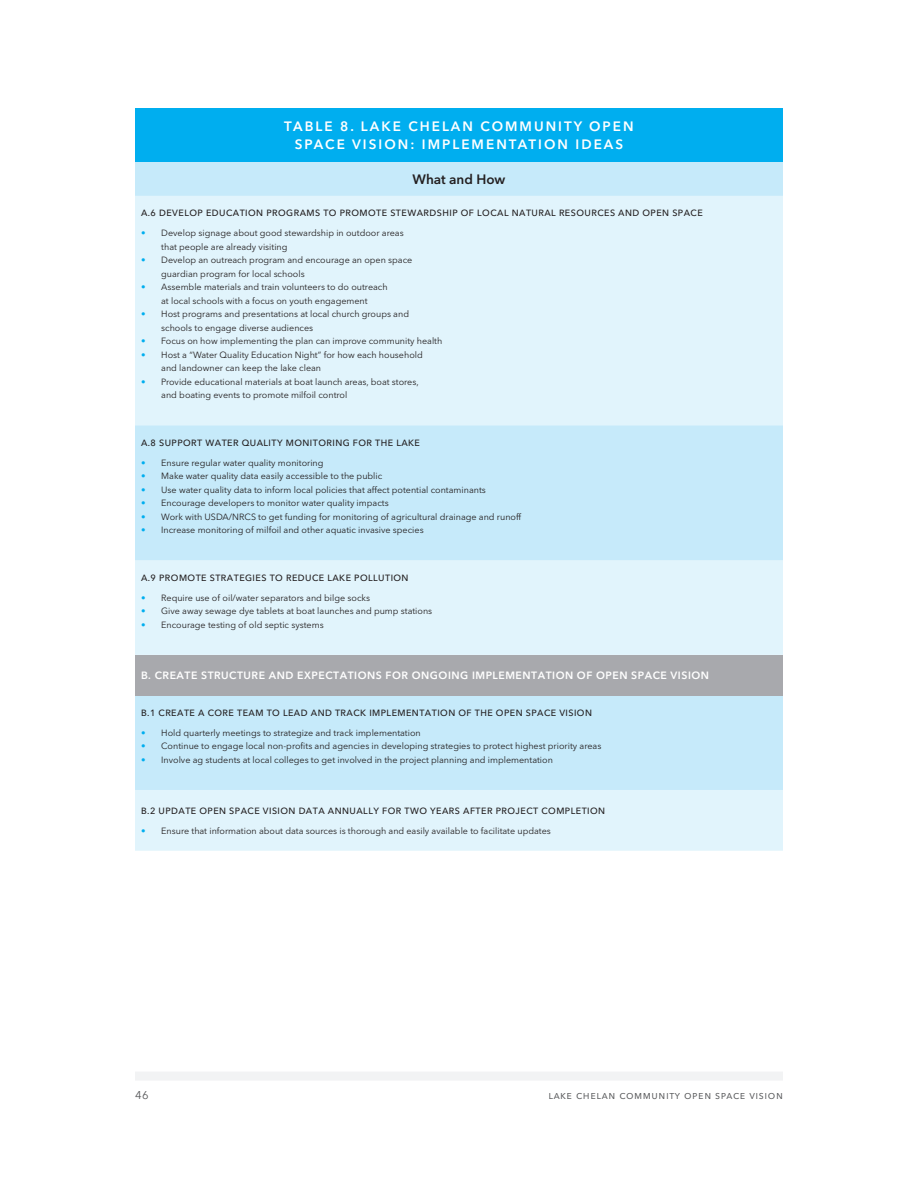
<style>
.page{position:relative;width:918px;height:1188px;background:#fff}
.page>*{position:absolute;margin:0;border:0;box-sizing:border-box;transform-origin:0 0}
.table_header{font:600 13.5px/17.2px "Avenir Next LT Pro";letter-spacing:.15em;color:#fff;text-align:center}
.table_section_header{font:600 13.5px "Avenir Next LT Pro";color:#231f20}
.t1{font:11.25px "Avenir Next LT Pro";letter-spacing:.05em;color:#57585a}
.sidebar_source{font:600 10.5px "Avenir Next LT Pro";letter-spacing:.05em;color:#fff}
.t2{font:9px/13.5px "Avenir Next LT Pro";color:#231f20}
.sidebar_source-2{font:500 9px "Avenir Next LT Pro";letter-spacing:.05em;color:#231f20}
.s1{font-weight:600;color:#00aeef}
</style>
<div class="page">
<div style="left:135px;top:1072px;width:648px;height:9px;background:#f2f3f4"></div>
<div style="left:135px;top:108px;width:648px;height:54px;background:#00aeef"></div>
<div style="left:135px;top:162px;width:648px;height:34px;background:#c6eafa"></div>
<div style="left:135px;top:196px;width:648px;height:655px;background:#e1f4fc"></div>
<svg style="left:135px;top:425px;width:648px;height:365px;fill:#c6eafa"></svg>
<div style="left:135px;top:655px;width:648px;height:40px;background:#a8a9ad"></div>
<p class="table_header" style="left:284px;top:118px;width:351px">TABLE 8. LAKE CHELAN COMMUNITY OPEN<br>SPACE VISION: IMPLEMENTATION IDEAS</p>
<p class="table_section_header" style="left:413px;top:171px;width:94px">What and How</p>
<p class="sidebar_source-2" style="left:141px;top:207px;width:563px">A.6 DEVELOP EDUCATION PROGRAMS TO PROMOTE STEWARDSHIP OF LOCAL NATURAL RESOURCES AND OPEN SPACE</p>
<p class="t2" style="left:161px;top:226px;width:244px;text-indent:-20px"><span class="s1">•</span> Develop signage about good stewardship in outdoor areas that people are already visiting</p>
<p class="t2" style="left:161px;top:253px;width:253px;text-indent:-20px"><span class="s1">•</span> Develop an outreach program and encourage an open space guardian program for local schools</p>
<p class="t2" style="left:141px;top:280px;width:248px;text-align:center"><span class="s1">•</span> Assemble materials and train volunteers to do outreach at local schools with a focus on youth engagement</p>
<p class="t2" style="left:161px;top:307px;width:249px;text-indent:-20px"><span class="s1">•</span> Host programs and presentations at local church groups and schools to engage diverse audiences</p>
<p class="t2" style="left:141px;top:334px;width:303px"><span class="s1">•</span> Focus on how implementing the plan can improve community health</p>
<p class="t2" style="left:161px;top:348px;width:263px;text-indent:-20px"><span class="s1">•</span> Host a “Water Quality Education Night” for how each household and landowner can keep the lake clean</p>
<p class="t2" style="left:161px;top:375px;width:259px;text-indent:-20px"><span class="s1">•</span> Provide educational materials at boat launch areas, boat stores, and boating events to promote milfoil control</p>
<p class="sidebar_source-2" style="left:141px;top:437px;width:281px">A.8 SUPPORT WATER QUALITY MONITORING FOR THE LAKE</p>
<p class="t2" style="left:141px;top:456px;width:184px"><span class="s1">•</span> Ensure regular water quality monitoring</p>
<p class="t2" style="left:141px;top:469px;width:243px"><span class="s1">•</span> Make water quality data easily accessible to the public</p>
<p class="t2" style="left:141px;top:483px;width:346px"><span class="s1">•</span> Use water quality data to inform local policies that affect potential contaminants</p>
<p class="t2" style="left:141px;top:496px;width:249px"><span class="s1">•</span> Encourage developers to monitor water quality impacts</p>
<p class="t2" style="left:141px;top:510px;width:382px"><span class="s1">•</span> Work with USDA/NRCS to get funding for monitoring of agricultural drainage and runoff</p>
<p class="t2" style="left:141px;top:523px;width:284px"><span class="s1">•</span> Increase monitoring of milfoil and other aquatic invasive species</p>
<p class="sidebar_source-2" style="left:141px;top:572px;width:269px">A.9 PROMOTE STRATEGIES TO REDUCE LAKE POLLUTION</p>
<p class="t2" style="left:141px;top:591px;width:231px"><span class="s1">•</span> Require use of oil/water separators and bilge socks</p>
<p class="t2" style="left:141px;top:605px;width:293px"><span class="s1">•</span> Give away sewage dye tablets at boat launches and pump stations</p>
<p class="t2" style="left:141px;top:618px;width:184px"><span class="s1">•</span> Encourage testing of old septic systems</p>
<p class="sidebar_source" style="left:141px;top:669px;width:570px">B. CREATE STRUCTURE AND EXPECTATIONS FOR ONGOING IMPLEMENTATION OF OPEN SPACE VISION</p>
<p class="sidebar_source-2" style="left:141px;top:707px;width:453px">B.1 CREATE A CORE TEAM TO LEAD AND TRACK IMPLEMENTATION OF THE OPEN SPACE VISION</p>
<p class="t2" style="left:141px;top:726px;width:281px"><span class="s1">•</span> Hold quarterly meetings to strategize and track implementation</p>
<p class="t2" style="left:141px;top:740px;width:462px"><span class="s1">•</span> Continue to engage local non-profits and agencies in developing strategies to protect highest priority areas</p>
<p class="t2" style="left:141px;top:753px;width:413px"><span class="s1">•</span> Involve ag students at local colleges to get involved in the project planning and implementation</p>
<p class="sidebar_source-2" style="left:141px;top:805px;width:466px">B.2 UPDATE OPEN SPACE VISION DATA ANNUALLY FOR TWO YEARS AFTER PROJECT COMPLETION</p>
<p class="t2" style="left:141px;top:824px;width:411px"><span class="s1">•</span> Ensure that information about data sources is thorough and easily available to facilitate updates</p>
<p class="t1" style="left:135px;top:1088px;width:15px">46</p>
<p class="t1" style="left:548px;top:1088px;width:236px">lake chelan community open space vision</p>
</div>
